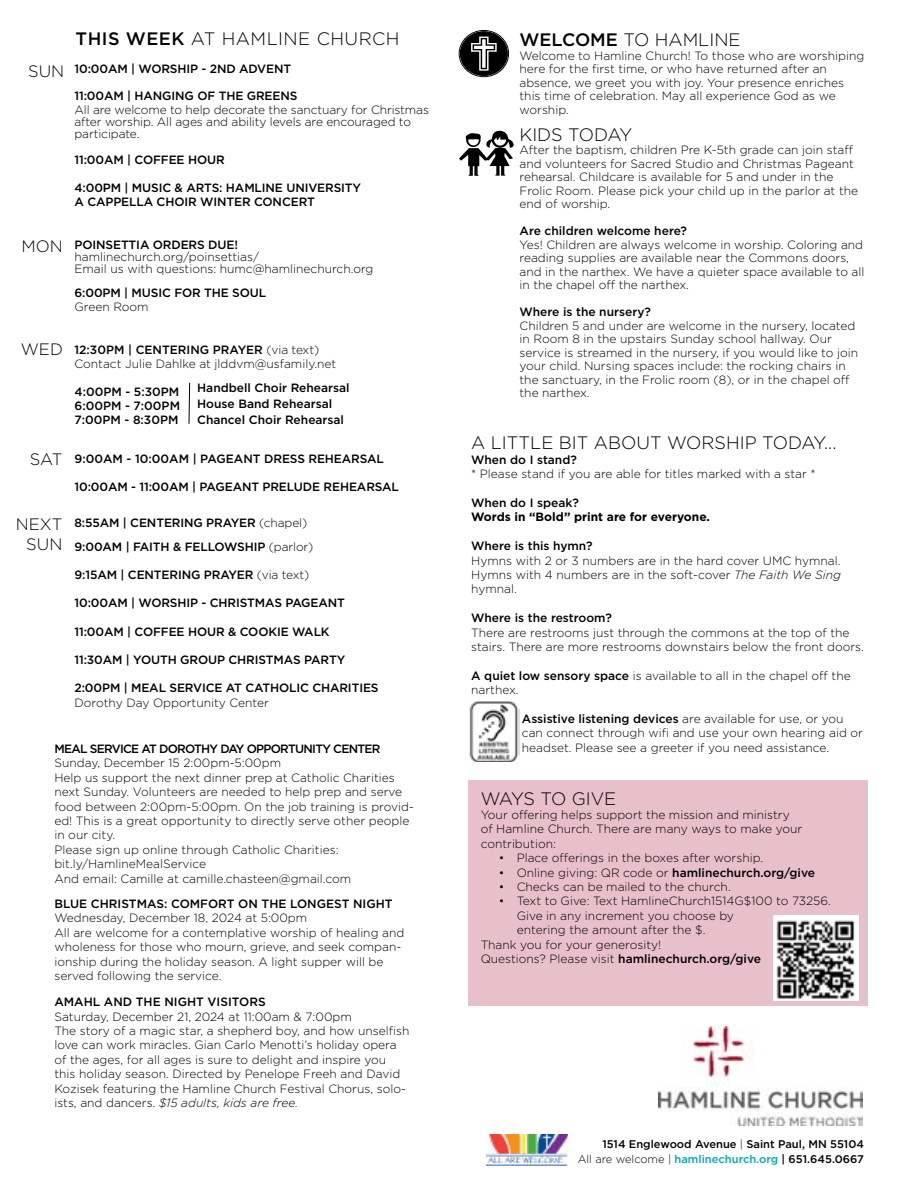
<style>
.page{position:relative;width:918px;height:1188px;background:#fff}
.page>*{position:absolute;margin:0;border:0;box-sizing:border-box;transform-origin:0 0}
.t1{font:300 18px "Gotham";color:#000}
.t2{font:300 18px "Gotham";letter-spacing:.025em;color:#000}
.t3{font:300 18px "Gotham";letter-spacing:-.035em;color:#000}
.t4{font:300 16.5px/19.8px "Gotham";color:#000;text-align:right}
.t5{font:300 12px/14.4px "Gotham";color:#000}
.t6{font:500 12px/14.1px "Gotham";letter-spacing:-.01em;color:#000}
.t7{font:500 12px "Gotham";letter-spacing:-.06em;color:#000}
.t8{font:700 12px "Gotham";color:#000}
.t9{font:500 11.1px/14.7px "Gotham";color:#000;text-align:right}
.s1{font-weight:500}
.s2{font-weight:300}
.s3{font-style:italic}
.s4{color:#00a4b8}
</style>
<div class="page">
<img style="left:658px;top:1027px;width:205px;height:98px">
<img style="left:487px;top:1135px;width:80px;height:31px">
<svg style="left:188px;top:382px;width:2px;height:42px"></svg>
<div style="left:468px;top:780px;width:399px;height:226px;background:#e8c0cc"></div>
<div style="left:460px;top:31px;width:48px;height:45px;background:#000;border-radius:50%"></div>
<div style="left:459px;top:30px;width:50px;height:47px;border:1px solid #000;border-radius:50%"></div>
<div style="left:460px;top:31px;width:48px;height:45px;border:1px solid #000;border-radius:50%"></div>
<svg style="left:471px;top:37px;width:26px;height:34px"></svg>
<svg style="left:459px;top:131px;width:55px;height:45px"></svg>
<img style="left:773px;top:915px;width:86px;height:86px">
<img style="left:469px;top:701px;width:50px;height:61px">
<h2 class="t4" style="left:28px;top:61px;width:38px">SUN</h2>
<h2 class="t4" style="left:22px;top:236px;width:43px">MON</h2>
<h2 class="t4" style="left:21px;top:339px;width:44px">WED</h2>
<h2 class="t4" style="left:30px;top:449px;width:34px">SAT</h2>
<h2 class="t4" style="left:16px;top:514px;width:48px">NEXT<br>SUN</h2>
<h1 class="t2" style="left:76px;top:27px;width:325px"><span class="s1">THIS WEEK</span> AT HAMLINE CHURCH</h1>
<p class="t6" style="left:75px;top:56px;width:225px;line-height:26.1px">10:00AM | WORSHIP - 2ND ADVENT<br>11:00AM | HANGING OF THE GREENS</p>
<p class="t5" style="left:75px;top:103px;width:356px;line-height:12px">All are welcome to help decorate the sanctuary for Christmas after worship. All ages and ability levels are encouraged to participate.</p>
<p class="t6" style="left:75px;top:153px;width:152px">11:00AM | COFFEE HOUR</p>
<p class="t6" style="left:75px;top:181px;width:288px">4:00PM | MUSIC &amp; ARTS: HAMLINE UNIVERSITY<br>A CAPPELLA CHOIR WINTER CONCERT</p>
<p class="t6" style="left:75px;top:237px;width:165px">POINSETTIA ORDERS DUE!</p>
<p class="t5" style="left:75px;top:250px;width:300px;line-height:12px">hamlinechurch.org/poinsettias/<br>Email us with questions: humc@hamlinechurch.org</p>
<p class="t6" style="left:75px;top:285px;width:193px">6:00PM | MUSIC FOR THE SOUL</p>
<p class="t5" style="left:75px;top:299px;width:76px">Green Room</p>
<p class="t5" style="left:75px;top:342px;width:263px"><span class="s1">12:30PM | CENTERING PRAYER</span> (via text)<br>Contact Julie Dahlke at jlddvm@usfamily.net</p>
<p class="t6" style="left:75px;top:385px;width:107px;text-align:justify">4:00PM - 5:30PM 6:00PM - 7:00PM 7:00PM - 8:30PM</p>
<p class="t6" style="left:75px;top:451px;width:311px">9:00AM - 10:00AM | PAGEANT DRESS REHEARSAL</p>
<p class="t6" style="left:75px;top:479px;width:326px">10:00AM - 11:00AM | PAGEANT PRELUDE REHEARSAL</p>
<p class="t6" style="left:75px;top:510px;width:240px;line-height:24px">8:55AM | CENTERING PRAYER <span class="s2">(chapel)<br></span>9:00AM | FAITH &amp; FELLOWSHIP <span class="s2">(parlor)</span></p>
<p class="t6" style="left:75px;top:568px;width:236px">9:15AM | CENTERING PRAYER <span class="s2">(via text)</span></p>
<p class="t6" style="left:75px;top:596px;width:272px">10:00AM | WORSHIP - CHRISTMAS PAGEANT</p>
<p class="t6" style="left:75px;top:624px;width:257px">11:00AM | COFFEE HOUR &amp; COOKIE WALK</p>
<p class="t6" style="left:75px;top:653px;width:272px">11:30AM | YOUTH GROUP CHRISTMAS PARTY</p>
<p class="t6" style="left:75px;top:681px;width:306px">2:00PM | MEAL SERVICE AT CATHOLIC CHARITIES</p>
<p class="t5" style="left:75px;top:695px;width:196px">Dorothy Day Opportunity Center</p>
<p class="t6" style="left:197px;top:380px;width:154px;line-height:15.6px">Handbell Choir Rehearsal<br>House Band Rehearsal<br>Chancel Choir Rehearsal</p>
<p class="t7" style="left:54px;top:741px;width:328px">MEAL SERVICE AT DOROTHY DAY OPPORTUNITY CENTER</p>
<p class="t5" style="left:54px;top:756px;width:361px">Sunday, December 15 2:00pm-5:00pm<br>Help us support the next dinner prep at Catholic Charities next Sunday. Volunteers are needed to help prep and serve food between 2:00pm-5:00pm. On the job training is provid&shy;ed! This is a great opportunity to directly serve other people in our city.<br>Please sign up online through Catholic Charities: bit.ly/HamlineMealService<br>And email: Camille at camille.chasteen@gmail.com</p>
<p class="t6" style="left:54px;top:896px;width:340px">BLUE CHRISTMAS: COMFORT ON THE LONGEST NIGHT</p>
<p class="t5" style="left:54px;top:911px;width:351px">Wednesday, December 18, 2024 at 5:00pm<br>All are welcome for a contemplative worship of healing and wholeness for those who mourn, grieve, and seek compan&shy;ionship during the holiday season. A light supper will be served following the service.</p>
<p class="t6" style="left:54px;top:995px;width:213px">AMAHL AND THE NIGHT VISITORS</p>
<p class="t5" style="left:54px;top:1009px;width:356px">Saturday, December 21, 2024 at 11:00am &amp; 7:00pm<br>The story of a magic star, a shepherd boy, and how unselfish love can work miracles. Gian Carlo Menotti’s holiday opera of the ages, for all ages is sure to delight and inspire you this holiday season. Directed by Penelope Freeh and David Kozisek featuring the Hamline Church Festival Chorus, solo&shy;ists, and dancers. <span class="s3">$15 adults, kids are free.</span></p>
<h1 class="t1" style="left:520px;top:28px;width:223px"><span class="s1">WELCOME</span> TO HAMLINE</h1>
<p class="t5" style="left:520px;top:48px;width:346px;line-height:13.5px">Welcome to Hamline Church! To those who are worshiping here for the first time, or who have returned after an absence, we greet you with joy. Your presence enriches this time of celebration. May all experience God as we worship.</p>
<h1 class="t1" style="left:520px;top:123px;width:114px">KIDS TODAY</h1>
<p class="t5" style="left:520px;top:143px;width:340px;line-height:13.5px">After the baptism, children Pre K-5th grade can join staff and volunteers for Sacred Studio and Christmas Pageant rehearsal. Childcare is available for 5 and under in the Frolic Room. Please pick your child up in the parlor at the end of worship.</p>
<p class="t6" style="left:520px;top:224px;width:169px">Are children welcome here?</p>
<p class="t5" style="left:520px;top:237px;width:347px;line-height:13.5px">Yes! Children are always welcome in worship. Coloring and reading supplies are available near the Commons doors, and in the narthex. We have a quieter space available to all in the chapel off the narthex.</p>
<p class="t6" style="left:520px;top:305px;width:133px">Where is the nursery?</p>
<p class="t5" style="left:520px;top:318px;width:340px;line-height:13.5px">Children 5 and under are welcome in the nursery, located in Room 8 in the upstairs Sunday school hallway. Our service is streamed in the nursery, if you would like to join your child. Nursing spaces include: the rocking chairs in the sanctuary, in the Frolic room (8), or in the chapel off the narthex.</p>
<h1 class="t1" style="left:471px;top:432px;width:367px">A LITTLE BIT ABOUT WORSHIP TODAY...</h1>
<p class="t6" style="left:471px;top:452px;width:107px">When do I stand?</p>
<p class="t5" style="left:471px;top:466px;width:346px">* Please stand if you are able for titles marked with a star *</p>
<p class="t6" style="left:471px;top:496px;width:109px">When do I speak?</p>
<p class="t8" style="left:471px;top:509px;width:240px">Words in “Bold” print are for everyone.</p>
<p class="t6" style="left:471px;top:539px;width:123px">Where is this hymn?</p>
<p class="t5" style="left:471px;top:553px;width:371px;text-align:justify">Hymns with 2 or 3 numbers are in the hard cover UMC hymnal.<br>Hymns with 4 numbers are in the soft-cover <span class="s3">The Faith We Sing </span>hymnal.</p>
<p class="t6" style="left:471px;top:611px;width:142px">Where is the restroom?</p>
<p class="t5" style="left:471px;top:625px;width:394px">There are restrooms just through the commons at the top of the stairs. There are more restrooms downstairs below the front doors.</p>
<p class="t5" style="left:471px;top:668px;width:381px"><span class="s1">A quiet low sensory space</span> is available to all in the chapel off the narthex.</p>
<p class="t5" style="left:522px;top:711px;width:343px"><span class="s1">Assistive listening devices</span> are available for use, or you can connect through wifi and use your own hearing aid or headset. Please see a greeter if you need assistance.</p>
<h1 class="t3" style="left:481px;top:787px;width:137px">WAYS TO GIVE</h1>
<p class="t5" style="left:481px;top:807px;width:323px">Your offering helps support the mission and ministry of Hamline Church. There are many ways to make your contribution:</p>
<p class="t5" style="left:499px;top:850px;width:266px">• Place offerings in the boxes after worship.</p>
<p class="t5" style="left:499px;top:865px;width:318px">• Online giving: QR code or <span class="s1">hamlinechurch.org/give</span></p>
<p class="t5" style="left:499px;top:879px;width:234px">• Checks can be mailed to the church.</p>
<p class="t5" style="left:499px;top:894px;width:334px">• Text to Give: Text HamlineChurch1514G$100 to 73256.</p>
<p class="t5" style="left:517px;top:908px;width:219px">Give in any increment you choose by</p>
<p class="t5" style="left:517px;top:922px;width:190px">entering the amount after the $.</p>
<p class="t5" style="left:481px;top:937px;width:182px">Thank you for your generosity!</p>
<p class="t6" style="left:481px;top:952px;width:282px"><span class="s2">Questions? Please visit</span> hamlinechurch.org/give</p>
<p class="t9" style="left:578px;top:1137px;width:288px">1514 Englewood Avenue <span class="s2">|</span> Saint Paul, MN 55104<br><span class="s2">All are welcome |</span> <span class="s4">hamlinechurch.org</span> | 651.645.0667</p>
</div>
